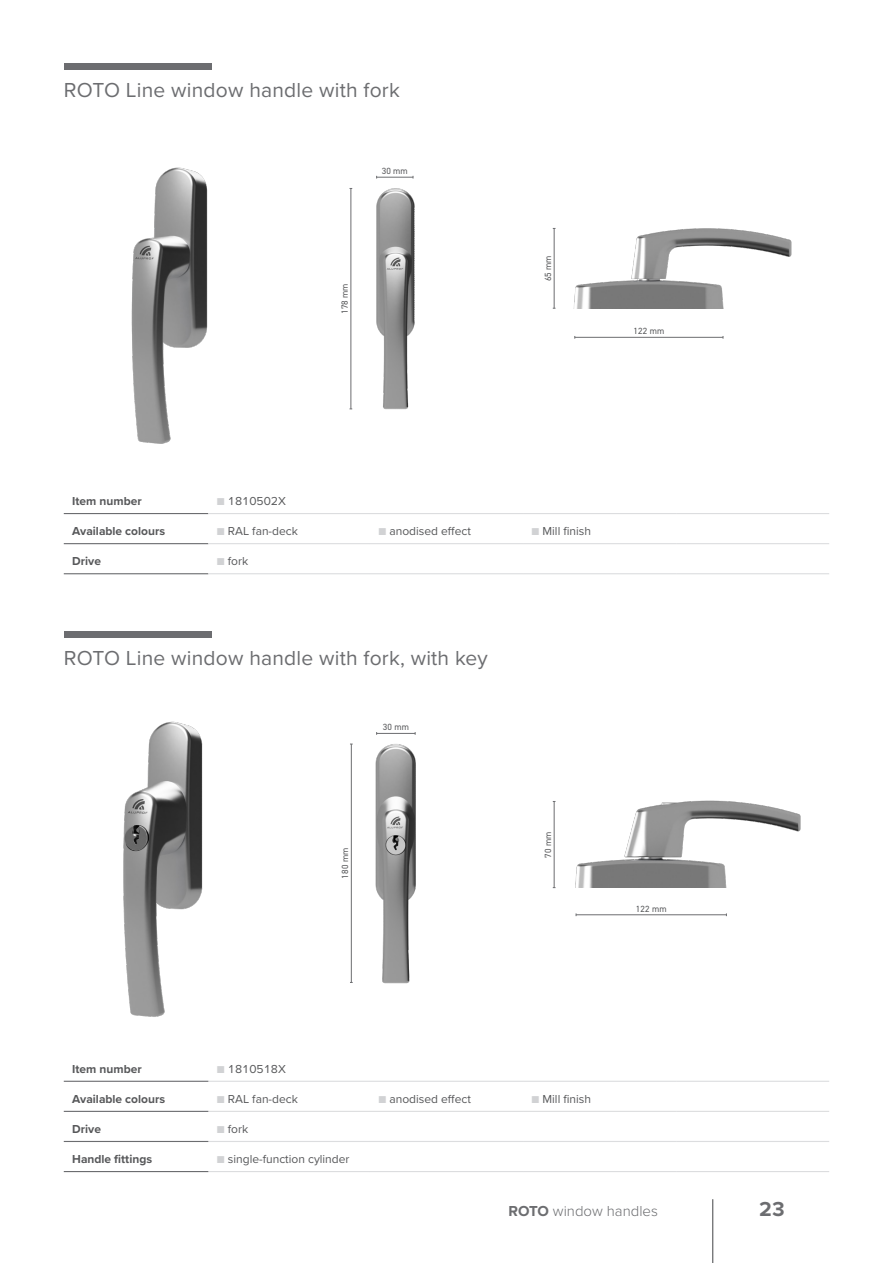
<style>
.page{position:relative;width:893px;height:1263px;background:#fff}
.page>*{position:absolute;margin:0;border:0;box-sizing:border-box;transform-origin:0 0}
.t1{font:21px "Proxima Nova";letter-spacing:.01em;color:#6c6d70}
.t2{font:700 21px "Proxima Nova";color:#6c6d70}
.t3{font:300 15px "Proxima Nova";color:#6c6d70}
.t4{font:12px "Proxima Nova";color:#57585a}
.t5{font:700 12px "Proxima Nova";color:#57585a}
.t6{font:9px "DIN2014";letter-spacing:.01em;color:#57585a}
.s1{color:#d1d2d4}
.s2{font-weight:700}
</style>
<div class="page">
<hr style="left:712px;top:1199px;width:1px;height:64px;background:#57585a">
<img style="left:131px;top:167px;width:77px;height:277px">
<img style="left:376px;top:188px;width:39px;height:222px">
<img style="left:573px;top:228px;width:219px;height:80px">
<hr style="left:351px;top:188px;width:1px;height:221px;background:#6c6d70">
<hr style="left:377px;top:177px;width:36px;height:1px;background:#6c6d70">
<hr style="left:554px;top:228px;width:1px;height:80px;background:#6c6d70">
<hr style="left:575px;top:337px;width:148px;height:1px;background:#6c6d70">
<img style="left:375px;top:744px;width:41px;height:240px">
<img style="left:575px;top:800px;width:226px;height:88px">
<hr style="left:351px;top:744px;width:1px;height:238px;background:#6c6d70">
<hr style="left:377px;top:733px;width:38px;height:1px;background:#6c6d70">
<hr style="left:554px;top:801px;width:1px;height:87px;background:#6c6d70">
<hr style="left:576px;top:914px;width:150px;height:1px;background:#6c6d70">
<img style="left:123px;top:721px;width:80px;height:296px">
<div style="left:64px;top:64px;width:148px;height:6px;background:#6c6d70"></div>
<div style="left:64px;top:631px;width:148px;height:7px;background:#6c6d70"></div>
<hr style="left:208px;top:1081px;width:162px;height:1px;background:#dcdddf">
<hr style="left:370px;top:1081px;width:153px;height:1px;background:#dcdddf">
<hr style="left:523px;top:1081px;width:153px;height:1px;background:#dcdddf">
<hr style="left:676px;top:1081px;width:153px;height:1px;background:#dcdddf">
<hr style="left:208px;top:1111px;width:162px;height:1px;background:#dcdddf">
<hr style="left:370px;top:1111px;width:153px;height:1px;background:#dcdddf">
<hr style="left:523px;top:1111px;width:153px;height:1px;background:#dcdddf">
<hr style="left:676px;top:1111px;width:153px;height:1px;background:#dcdddf">
<hr style="left:208px;top:1141px;width:162px;height:1px;background:#dcdddf">
<hr style="left:370px;top:1141px;width:153px;height:1px;background:#dcdddf">
<hr style="left:523px;top:1141px;width:153px;height:1px;background:#dcdddf">
<hr style="left:676px;top:1141px;width:153px;height:1px;background:#dcdddf">
<hr style="left:208px;top:1171px;width:162px;height:1px;background:#dcdddf">
<hr style="left:370px;top:1171px;width:153px;height:1px;background:#dcdddf">
<hr style="left:523px;top:1171px;width:153px;height:1px;background:#dcdddf">
<hr style="left:676px;top:1171px;width:153px;height:1px;background:#dcdddf">
<hr style="left:64px;top:1081px;width:144px;height:1px;background:#6c6d70">
<hr style="left:64px;top:1111px;width:144px;height:1px;background:#6c6d70">
<hr style="left:64px;top:1141px;width:144px;height:1px;background:#6c6d70">
<hr style="left:64px;top:1171px;width:144px;height:1px;background:#6c6d70">
<hr style="left:64px;top:513px;width:144px;height:1px;background:#6c6d70">
<hr style="left:64px;top:543px;width:144px;height:1px;background:#6c6d70">
<hr style="left:64px;top:573px;width:144px;height:1px;background:#6c6d70">
<hr style="left:208px;top:513px;width:162px;height:1px;background:#dcdddf">
<hr style="left:370px;top:513px;width:153px;height:1px;background:#dcdddf">
<hr style="left:523px;top:513px;width:153px;height:1px;background:#dcdddf">
<hr style="left:676px;top:513px;width:153px;height:1px;background:#dcdddf">
<hr style="left:208px;top:543px;width:162px;height:1px;background:#dcdddf">
<hr style="left:370px;top:543px;width:153px;height:1px;background:#dcdddf">
<hr style="left:523px;top:543px;width:153px;height:1px;background:#dcdddf">
<hr style="left:676px;top:543px;width:153px;height:1px;background:#dcdddf">
<hr style="left:208px;top:573px;width:162px;height:1px;background:#dcdddf">
<hr style="left:370px;top:573px;width:153px;height:1px;background:#dcdddf">
<hr style="left:523px;top:573px;width:153px;height:1px;background:#dcdddf">
<hr style="left:676px;top:573px;width:153px;height:1px;background:#dcdddf">
<p class="t1" style="left:64px;top:75px;width:338px">ROTO Line window handle with fork</p>
<p class="t6" style="left:382px;top:165px;width:28px">30 mm</p>
<p class="t6" style="left:339px;top:314px;width:32px;rotate:-90deg">178 mm</p>
<p class="t6" style="left:542px;top:281px;width:28px;rotate:-90deg">65 mm</p>
<p class="t6" style="left:634px;top:326px;width:32px">122 mm</p>
<p class="t5" style="left:72px;top:492px;width:71px">Item number</p>
<p class="t4" style="left:217px;top:492px;width:71px"><span class="s1">■</span> 1810502X</p>
<p class="t5" style="left:72px;top:522px;width:94px">Available colours</p>
<p class="t4" style="left:217px;top:522px;width:83px"><span class="s1">■</span> RAL fan-deck</p>
<p class="t4" style="left:378px;top:522px;width:94px"><span class="s1">■</span> anodised effect</p>
<p class="t4" style="left:531px;top:522px;width:61px"><span class="s1">■</span> Mill finish</p>
<p class="t5" style="left:72px;top:552px;width:30px">Drive</p>
<p class="t4" style="left:217px;top:552px;width:33px"><span class="s1">■</span> fork</p>
<p class="t1" style="left:64px;top:642px;width:426px">ROTO Line window handle with fork, with key</p>
<p class="t6" style="left:383px;top:722px;width:28px">30 mm</p>
<p class="t6" style="left:340px;top:878px;width:32px;rotate:-90deg">180 mm</p>
<p class="t6" style="left:542px;top:857px;width:28px;rotate:-90deg">70 mm</p>
<p class="t6" style="left:636px;top:903px;width:32px">122 mm</p>
<p class="t5" style="left:72px;top:1060px;width:71px">Item number</p>
<p class="t4" style="left:217px;top:1060px;width:71px"><span class="s1">■</span> 1810518X</p>
<p class="t5" style="left:72px;top:1090px;width:94px">Available colours</p>
<p class="t4" style="left:217px;top:1090px;width:83px"><span class="s1">■</span> RAL fan-deck</p>
<p class="t4" style="left:378px;top:1090px;width:94px"><span class="s1">■</span> anodised effect</p>
<p class="t4" style="left:531px;top:1090px;width:61px"><span class="s1">■</span> Mill finish</p>
<p class="t5" style="left:72px;top:1120px;width:30px">Drive</p>
<p class="t4" style="left:217px;top:1120px;width:33px"><span class="s1">■</span> fork</p>
<p class="t5" style="left:72px;top:1150px;width:81px">Handle fittings</p>
<p class="t4" style="left:217px;top:1150px;width:134px"><span class="s1">■</span> single-function cylinder</p>
<p class="t3" style="left:508px;top:1199px;width:151px"><span class="s2">ROTO</span> window handles</p>
<h1 class="t2" style="left:759px;top:1193px;width:28px">23</h1>
</div>
